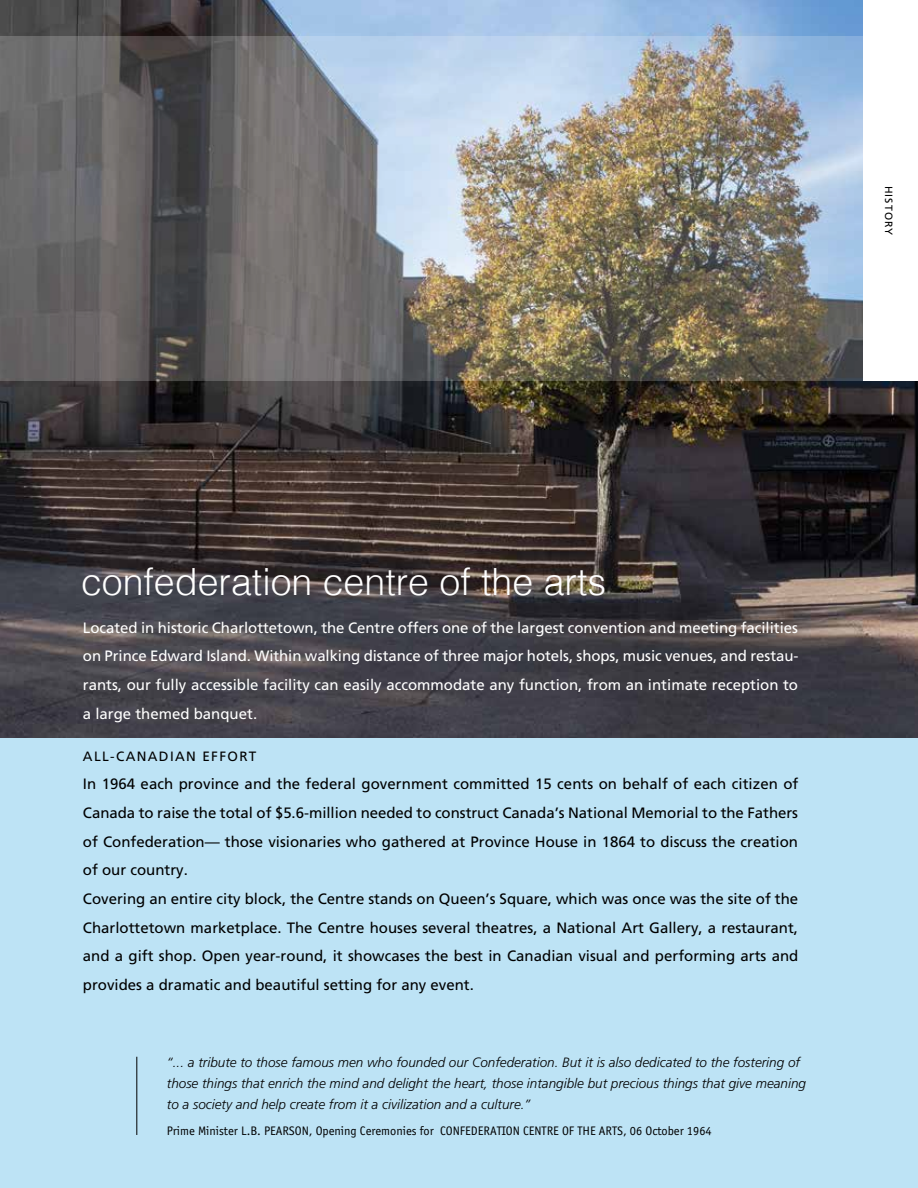
<style>
.page{position:relative;width:918px;height:1188px;background:#fff}
.page>*{position:absolute;margin:0;border:0;box-sizing:border-box;transform-origin:0 0}
.t1{font:300 37.5px "Helvetica";color:#fff}
.t2{font:15px/28.7px "Frutiger";color:#000}
.t3{font:15px/28.7px "Frutiger";color:#fff;text-align:justify}
.t4{font:italic 300 13.5px/21px "Frutiger";color:#000}
.t5{font:13.5px "Frutiger";letter-spacing:.1em;color:#000}
.t6{font:12.75px "Officina Sans EF";color:#000}
.t7{font:10.5px "Frutiger";letter-spacing:.1em;color:#000}
</style>
<div class="page">
<div style="left:0;top:737px;width:918px;height:451px;background:#bde3f5"></div>
<img style="left:0;top:0;width:918px;height:738px">
<img style="left:0;top:36px;width:863px;height:344px">
<div style="left:863px;top:0;width:55px;height:381px;background:#fff"></div>
<hr style="left:137px;top:1057px;width:1px;height:78px;background:#000">
<p class="t7" style="left:895px;top:186px;width:51px;rotate:90deg">HISTORY</p>
<h1 class="t1" style="left:81px;top:550px;width:527px">confederation centre of the arts</h1>
<p class="t3" style="left:83px;top:613px;width:717px">Located in historic Charlottetown, the Centre offers one of the largest convention and meeting facilities on Prince Edward Island. Within walking distance of three major hotels, shops, music venues, and restau&shy;rants, our fully accessible facility can easily accommodate any function, from an intimate reception to a large themed banquet.</p>
<p class="t5" style="left:83px;top:748px;width:175px">ALL-CANADIAN EFFORT</p>
<p class="t2" style="left:83px;top:770px;width:717px">In 1964 each province and the federal government committed 15 cents on behalf of each citizen of Canada to raise the total of $5.6-million needed to construct Canada’s National Memorial to the Fathers of Confederation— those visionaries who gathered at Province House in 1864 to discuss the creation of our country.<br>Covering an entire city block, the Centre stands on Queen’s Square, which was once was the site of the Charlottetown marketplace. The Centre houses several theatres, a National Art Gallery, a restaurant, and a gift shop. Open year-round, it showcases the best in Canadian visual and performing arts and provides a dramatic and beautiful setting for any event.</p>
<p class="t4" style="left:167px;top:1052px;width:641px">“... a tribute to those famous men who founded our Confederation. But it is also dedicated to the fostering of those things that enrich the mind and delight the heart, those intangible but precious things that give meaning to a society and help create from it a civilization and a culture.”</p>
<p class="t6" style="left:167px;top:1124px;width:546px">Prime Minister L.B. PEARSON, Opening Ceremonies for CONFEDERATION CENTRE OF THE ARTS, 06 October 1964</p>
</div>
